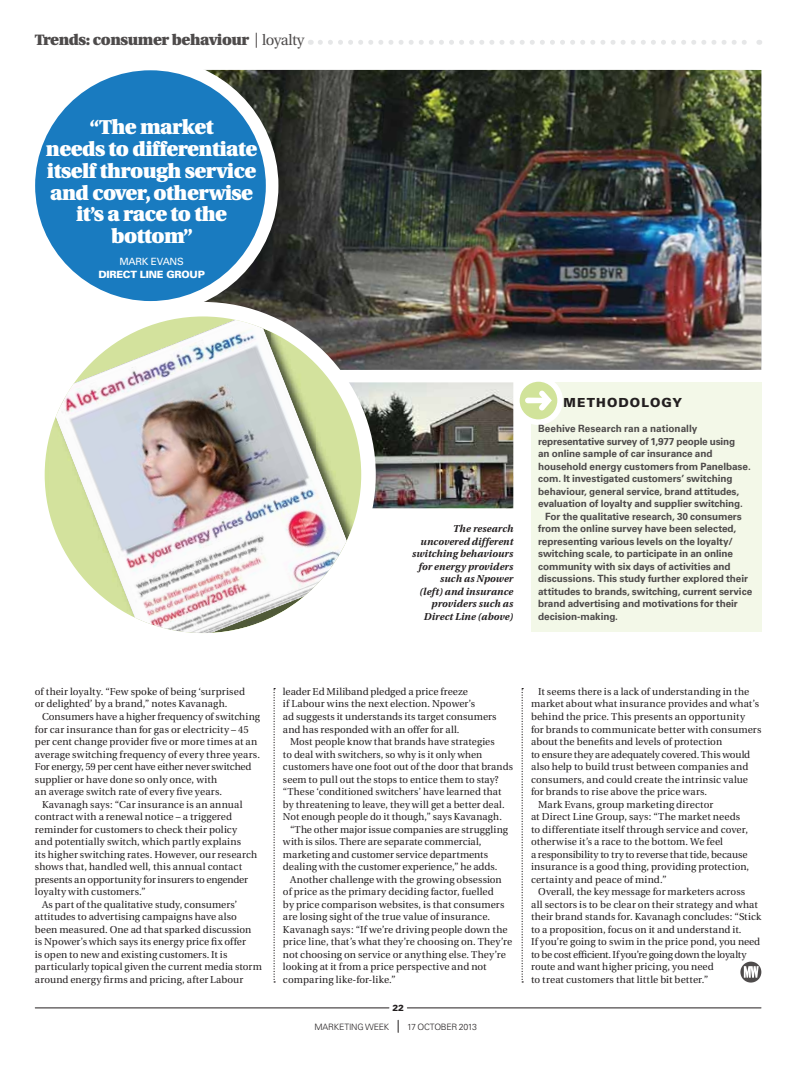
<style>
.page{position:relative;width:797px;height:1065px;background:#fff}
.page>*{position:absolute;margin:0;border:0;box-sizing:border-box;transform-origin:0 0}
.t1{font:900 20px/21.9px "Utopia";letter-spacing:-.025em;color:#fff;text-align:center}
.t2{font:900 15px "Utopia";letter-spacing:-.025em;color:#4e4b4b}
.t3{font:900 12.5px "Univers";letter-spacing:.085em;color:#231f20}
.t4{font:10px/12.5px "Utopia";letter-spacing:.005em;color:#231f20}
.t5{font:700 10px "Univers";letter-spacing:-.01em;color:#4e4b4b}
.t6{font:italic 700 10px/12.5px "Utopia";letter-spacing:.015em;color:#231f20;text-align:right}
.t7{font:10px "Utopia";letter-spacing:-.02em;color:#231f20}
.t8{font:10px "Utopia";letter-spacing:-.025em;color:#231f20}
.t9{font:900 10px "Univers";letter-spacing:-.025em;color:#fff}
.t10{font:10px "Univers";letter-spacing:-.025em;color:#fff}
.t11{font:300 8.75px "Univers";letter-spacing:-.025em;color:#231f20}
.t12{font:900 8.75px "Univers";color:#231f20}
.s1{font-weight:400}
</style>
<div class="page">
<hr style="left:35px;top:1007px;width:354px;height:1px;background:#231f20">
<hr style="left:407px;top:1007px;width:354px;height:1px;background:#231f20">
<svg style="left:398px;top:1020px;width:1px;height:12px"></svg>
<svg style="left:740px;top:961px;width:21px;height:21px"></svg>
<svg style="left:744px;top:966px;width:15px;height:11px"></svg>
<div style="left:531px;top:382px;width:230px;height:250px;background:#f3f8e8"></div>
<svg style="left:273px;top:688px;width:2px;height:294px"></svg>
<svg style="left:522px;top:688px;width:1px;height:294px"></svg>
<img style="left:361px;top:382px;width:152px;height:126px">
<img style="left:205px;top:70px;width:556px;height:300px">
<svg style="left:517px;top:379px;width:43px;height:43px"></svg>
<svg style="left:525px;top:391px;width:27px;height:19px"></svg>
<div style="left:514px;top:376px;width:49px;height:49px;border:6px solid #fff;border-radius:50%"></div>
<svg style="left:320px;top:40px;width:440px;height:5px"></svg>
<div style="left:29px;top:64px;width:243px;height:243px;background:#197bc0;border-radius:50%"></div>
<div style="left:23px;top:58px;width:255px;height:256px;border:13px solid #fff;border-radius:50%"></div>
<img style="left:46px;top:316px;width:314px;height:315px">
<div style="left:30px;top:302px;width:346px;height:345px;border:15px solid #fff;border-radius:50%"></div>
<h2 class="t2" style="left:35px;top:34px;width:271px">Trends: consumer behaviour <span class="s1">| loyalty</span></h2>
<h1 class="t1" style="left:46px;top:118px;width:213px">“The market<br>needs to differentiate itself through service and cover, otherwise it’s a race to the bottom”</h1>
<p class="t10" style="left:119px;top:258px;width:66px">MARK EVANS</p>
<p class="t9" style="left:98px;top:270px;width:108px">DIRECT LINE GROUP</p>
<p class="t6" style="left:412px;top:524px;width:103px">The research uncovered different switching behaviours for energy providers such as Npower<br>(left) and insurance providers such as<br>Direct Line (above)</p>
<p class="t3" style="left:564px;top:398px;width:120px">METHODOLOGY</p>
<p class="t5" style="left:538px;top:425px;width:161px">Beehive Research ran a nationally</p>
<p class="t5" style="left:538px;top:438px;width:199px">representative survey of 1,977 people using</p>
<p class="t5" style="left:538px;top:450px;width:176px">an online sample of car insurance and</p>
<p class="t5" style="left:538px;top:463px;width:214px">household energy customers from Panelbase.</p>
<p class="t5" style="left:538px;top:475px;width:196px">com. It investigated customers’ switching</p>
<p class="t5" style="left:538px;top:488px;width:203px">behaviour, general service, brand attitudes,</p>
<p class="t5" style="left:538px;top:500px;width:206px">evaluation of loyalty and supplier switching.</p>
<p class="t5" style="left:545px;top:513px;width:198px">For the qualitative research, 30 consumers</p>
<p class="t5" style="left:538px;top:525px;width:200px">from the online survey have been selected,</p>
<p class="t5" style="left:538px;top:538px;width:196px">representing various levels on the loyalty/</p>
<p class="t5" style="left:538px;top:550px;width:197px">switching scale, to participate in an online</p>
<p class="t5" style="left:538px;top:563px;width:194px">community with six days of activities and</p>
<p class="t5" style="left:538px;top:575px;width:211px">discussions. This study further explored their</p>
<p class="t5" style="left:538px;top:588px;width:216px">attitudes to brands, switching, current service</p>
<p class="t5" style="left:538px;top:600px;width:201px">brand advertising and motivations for their</p>
<p class="t5" style="left:538px;top:613px;width:81px">decision-making.</p>
<p class="t4" style="left:35px;top:686px;width:212px">of their loyalty. “Few spoke of being ‘surprised or delighted’ by a brand,” notes Kavanagh.</p>
<p class="t4" style="left:42px;top:711px;width:219px">Consumers have a higher frequency of switching</p>
<p class="t4" style="left:35px;top:724px;width:215px">for car insurance than for gas or electricity – 45</p>
<p class="t4" style="left:35px;top:736px;width:224px">per cent change provider five or more times at an</p>
<p class="t4" style="left:35px;top:749px;width:227px">average switching frequency of every three years.</p>
<p class="t7" style="left:35px;top:762px;width:218px">For energy, 59 per cent have either never switched</p>
<p class="t4" style="left:35px;top:774px;width:184px">supplier or have done so only once, with</p>
<p class="t4" style="left:35px;top:786px;width:189px">an average switch rate of every five years.</p>
<p class="t4" style="left:42px;top:799px;width:202px">Kavanagh says: “Car insurance is an annual</p>
<p class="t4" style="left:35px;top:811px;width:199px">contract with a renewal notice – a triggered</p>
<p class="t4" style="left:35px;top:824px;width:204px">reminder for customers to check their policy</p>
<p class="t4" style="left:35px;top:836px;width:208px">and potentially switch, which partly explains</p>
<p class="t4" style="left:35px;top:849px;width:224px">its higher switching rates. However, our research</p>
<p class="t4" style="left:35px;top:861px;width:209px">shows that, handled well, this annual contact</p>
<p class="t7" style="left:35px;top:875px;width:215px">presents an opportunity for insurers to engender</p>
<p class="t4" style="left:35px;top:886px;width:112px">loyalty with customers.”</p>
<p class="t4" style="left:42px;top:899px;width:197px">As part of the qualitative study, consumers’</p>
<p class="t4" style="left:35px;top:911px;width:203px">attitudes to advertising campaigns have also</p>
<p class="t4" style="left:35px;top:924px;width:218px">been measured. One ad that sparked discussion</p>
<p class="t4" style="left:35px;top:936px;width:212px">is Npower’s which says its energy price fix offer</p>
<p class="t4" style="left:35px;top:949px;width:194px">is open to new and existing customers. It is</p>
<p class="t4" style="left:35px;top:961px;width:229px">particularly topical given the current media storm</p>
<p class="t4" style="left:35px;top:974px;width:210px">around energy firms and pricing, after Labour</p>
<p class="t4" style="left:283px;top:686px;width:215px">leader Ed Miliband pledged a price freeze<br>if Labour wins the next election. Npower’s<br>ad suggests it understands its target consumers and has responded with an offer for all.</p>
<p class="t4" style="left:283px;top:736px;width:232px;text-indent:7px">Most people know that brands have strategies<br>to deal with switchers, so why is it only when customers have one foot out of the door that brands seem to pull out the stops to entice them to stay? “These ‘conditioned switchers’ have learned that by threatening to leave, they will get a better deal.<br>Not enough people do it though,” says Kavanagh.</p>
<p class="t4" style="left:283px;top:824px;width:227px;text-indent:7px">“The other major issue companies are struggling with is silos. There are separate commercial, marketing and customer service departments dealing with the customer experience,” he adds.</p>
<p class="t4" style="left:283px;top:874px;width:231px;text-indent:7px">Another challenge with the growing obsession of price as the primary deciding factor, fuelled<br>by price comparison websites, is that consumers are losing sight of the true value of insurance.<br>Kavanagh says: “If we’re driving people down the price line, that’s what they’re choosing on. They’re not choosing on service or anything else. They’re looking at it from a price perspective and not comparing like-for-like.”</p>
<p class="t12" style="left:392px;top:1004px;width:13px">22</p>
<p class="t11" style="left:314px;top:1023px;width:76px">MARKETING WEEK</p>
<p class="t11" style="left:407px;top:1023px;width:72px">17 OCTOBER 2013</p>
<p class="t4" style="left:538px;top:686px;width:213px">It seems there is a lack of understanding in the</p>
<p class="t4" style="left:531px;top:699px;width:230px">market about what insurance provides and what’s</p>
<p class="t4" style="left:531px;top:711px;width:216px">behind the price. This presents an opportunity</p>
<p class="t4" style="left:531px;top:724px;width:232px">for brands to communicate better with consumers</p>
<p class="t4" style="left:531px;top:736px;width:193px">about the benefits and levels of protection</p>
<p class="t4" style="left:531px;top:749px;width:221px">to ensure they are adequately covered. This would</p>
<p class="t4" style="left:531px;top:761px;width:219px">also help to build trust between companies and</p>
<p class="t4" style="left:531px;top:774px;width:219px">consumers, and could create the intrinsic value</p>
<p class="t4" style="left:531px;top:786px;width:178px">for brands to rise above the price wars.</p>
<p class="t4" style="left:538px;top:799px;width:177px">Mark Evans, group marketing director</p>
<p class="t4" style="left:531px;top:811px;width:211px">at Direct Line Group, says: “The market needs</p>
<p class="t4" style="left:531px;top:824px;width:218px">to differentiate itself through service and cover,</p>
<p class="t4" style="left:531px;top:836px;width:193px">otherwise it’s a race to the bottom. We feel</p>
<p class="t4" style="left:531px;top:849px;width:218px">a responsibility to try to reverse that tide, because</p>
<p class="t4" style="left:531px;top:861px;width:220px">insurance is a good thing, providing protection,</p>
<p class="t4" style="left:531px;top:874px;width:137px">certainty and peace of mind.”</p>
<p class="t4" style="left:538px;top:886px;width:209px">Overall, the key message for marketers across</p>
<p class="t4" style="left:531px;top:899px;width:228px">all sectors is to be clear on their strategy and what</p>
<p class="t4" style="left:531px;top:911px;width:232px">their brand stands for. Kavanagh concludes: “Stick</p>
<p class="t4" style="left:531px;top:924px;width:212px">to a proposition, focus on it and understand it.</p>
<p class="t4" style="left:531px;top:936px;width:231px">If you’re going to swim in the price pond, you need</p>
<p class="t8" style="left:531px;top:950px;width:217px">to be cost efficient. If you’re going down the loyalty</p>
<p class="t4" style="left:531px;top:961px;width:184px">route and want higher pricing, you need</p>
<p class="t4" style="left:531px;top:974px;width:179px">to treat customers that little bit better.”</p>
</div>
